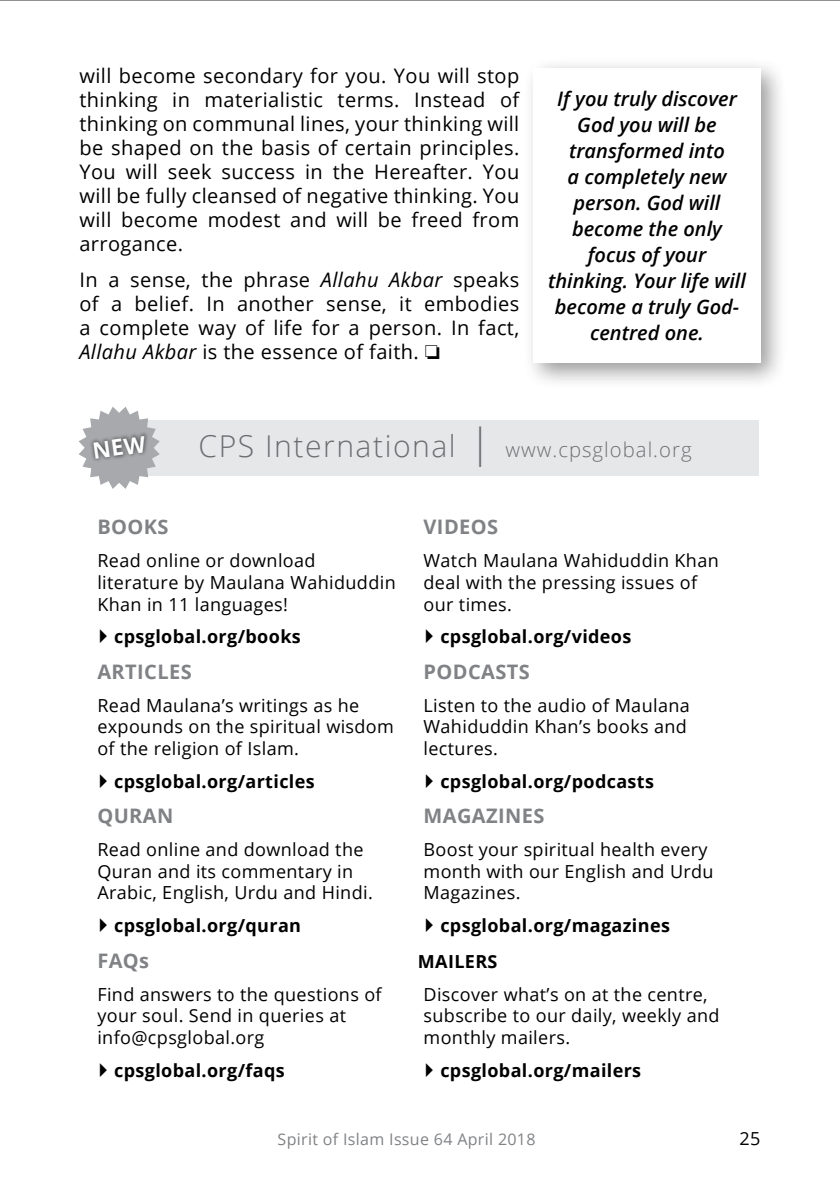
<style>
.page{position:relative;width:840px;height:1191px;background:#fff}
.page>*{position:absolute;margin:0;border:0;box-sizing:border-box;transform-origin:0 0}
.t1{font:300 20.2px "Open Sans";letter-spacing:.05em;color:#6d6e71}
.t2{font:20px/24px "Open Sans";letter-spacing:.02em;color:#000;text-align:justify}
.t3{font:italic 600 20px/26px "Open Sans";color:#000;text-align:center}
.t4{font:700 20px "Open Sans";letter-spacing:.02em;color:#808285}
.t5{font:18px/21.6px "Open Sans";letter-spacing:.02em;color:#000}
.t6{font:700 18px/35.4px "Open Sans";letter-spacing:.02em;color:#000}
.t7{font:16px "Open Sans";letter-spacing:.02em;color:#808285}
.s1{font-style:italic}
.s2{font-size:30px}
.s3{font-size:39.8px}
</style>
<div class="page">
<hr style="left:0;top:0;width:839px;height:1px;background:#6d6e71">
<div style="left:522px;top:57px;width:265px;height:333px;background:#000;opacity:.4"></div>
<div style="left:533px;top:68px;width:227px;height:295px;background:#fff"></div>
<div style="left:119px;top:420px;width:639px;height:55px;background:#e6e7e8"></div>
<svg style="left:79px;top:407px;width:81px;height:82px"></svg>
<p class="t2" style="left:79px;top:64px;width:441px">will become secondary for you. You will stop thinking in materialistic terms. Instead of thinking on communal lines, your thinking will be shaped on the basis of certain principles.<br>You will seek success in the Hereafter. You will be fully cleansed of negative thinking. You will become modest and will be freed from arrogance.</p>
<p class="t2" style="left:79px;top:267px;width:441px">In a sense, the phrase <span class="s1">Allahu Akbar</span> speaks of a belief. In another sense, it embodies a complete way of life for a person. In fact, <span class="s1">Allahu Akbar</span> is the essence of faith. □</p>
<p class="t3" style="left:547px;top:85px;width:199px">If you truly discover<br>God you will be transformed into<br>a completely new person. God will become the only focus of your thinking. Your life will become a truly God&shy;centred one.</p>
<p class="t1" style="left:198px;top:435px;width:494px"><span class="s2">CPS International</span> <span class="s3">|</span> www.cpsglobal.org</p>
<p class="t4" style="left:97px;top:513px;width:73px">BOOKS</p>
<p class="t5" style="left:97px;top:549px;width:300px">Read online or download literature by Maulana Wahiduddin<br>Khan in 11 languages!</p>
<p class="t6" style="left:92px;top:619px;width:210px">✔cpsglobal.org/books</p>
<p class="t4" style="left:97px;top:657px;width:96px">ARTICLES</p>
<p class="t5" style="left:97px;top:694px;width:298px">Read Maulana’s writings as he expounds on the spiritual wisdom of the religion of Islam.</p>
<p class="t6" style="left:92px;top:763px;width:224px">✔cpsglobal.org/articles</p>
<p class="t4" style="left:97px;top:802px;width:77px">QURAN</p>
<p class="t5" style="left:97px;top:838px;width:277px">Read online and download the<br>Quran and its commentary in<br>Arabic, English, Urdu and Hindi.</p>
<p class="t6" style="left:92px;top:907px;width:211px">✔cpsglobal.org/quran</p>
<p class="t4" style="left:97px;top:946px;width:53px">FAQs</p>
<p class="t5" style="left:97px;top:983px;width:286px">Find answers to the questions of your soul. Send in queries at info@cpsglobal.org</p>
<p class="t6" style="left:92px;top:1052px;width:194px">✔cpsglobal.org/faqs</p>
<p class="t4" style="left:423px;top:513px;width:76px">VIDEOS</p>
<p class="t5" style="left:423px;top:549px;width:296px">Watch Maulana Wahiduddin Khan deal with the pressing issues of our times.</p>
<p class="t6" style="left:417px;top:619px;width:215px">✔cpsglobal.org/videos</p>
<p class="t4" style="left:423px;top:657px;width:108px">PODCASTS</p>
<p class="t5" style="left:423px;top:694px;width:267px">Listen to the audio of Maulana<br>Wahiduddin Khan’s books and lectures.</p>
<p class="t6" style="left:417px;top:763px;width:237px">✔cpsglobal.org/podcasts</p>
<p class="t4" style="left:423px;top:802px;width:122px">MAGAZINES</p>
<p class="t5" style="left:423px;top:838px;width:291px">Boost your spiritual health every month with our English and Urdu<br>Magazines.</p>
<p class="t6" style="left:417px;top:907px;width:253px">✔cpsglobal.org/magazines<br>MAILERS</p>
<p class="t5" style="left:423px;top:983px;width:297px">Discover what’s on at the centre, subscribe to our daily, weekly and monthly mailers.</p>
<p class="t6" style="left:417px;top:1052px;width:225px">✔cpsglobal.org/mailers</p>
<p class="t7" style="left:277px;top:1128px;width:259px">Spirit of Islam Issue 64 April 2018</p>
<p class="t5" style="left:739px;top:1127px;width:22px">25</p>
</div>
